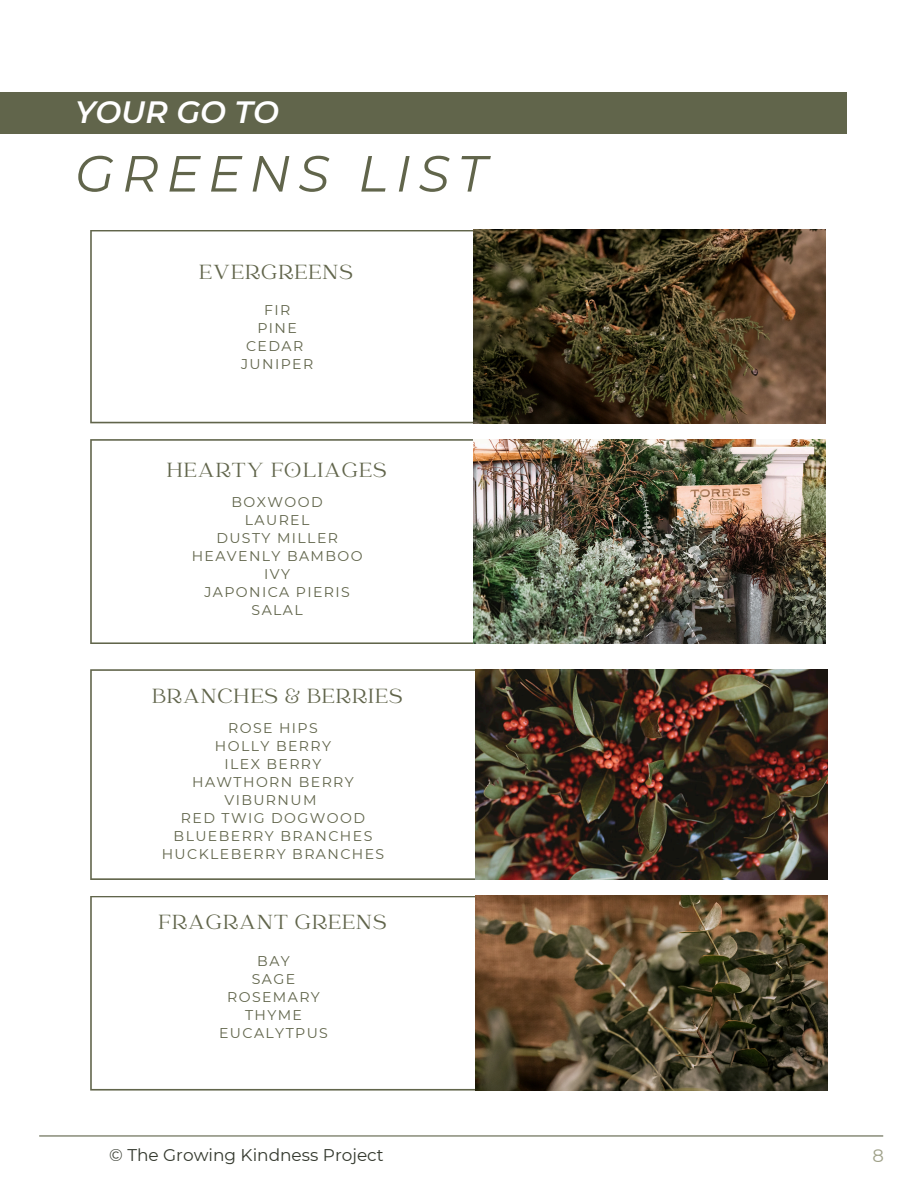
<style>
.page{position:relative;width:918px;height:1188px;background:#fff}
.page>*{position:absolute;margin:0;border:0;box-sizing:border-box;transform-origin:0 0}
.t1{font:italic 50.85px "Montserrat";letter-spacing:.15em;color:#61654b}
.t2{font:italic 600 30.75px "Montserrat";color:#fff}
.t3{font:22.5px "Catchy Mager";letter-spacing:.05em;color:#61654b}
.t4{font:18px "Montserrat";color:#9fa189}
.t5{font:16.95px "Montserrat";color:#34392e}
.t6{font:14.1px "Montserrat";letter-spacing:.1em;color:#61654b}
</style>
<div class="page">
<svg style="left:90px;top:230px;width:384px;height:193px"></svg>
<svg style="left:90px;top:669px;width:386px;height:211px"></svg>
<svg style="left:90px;top:439px;width:384px;height:205px"></svg>
<svg style="left:90px;top:896px;width:577px;height:195px"></svg>
<img style="left:474px;top:230px;width:352px;height:193px">
<img style="left:476px;top:896px;width:352px;height:194px">
<img style="left:474px;top:439px;width:352px;height:205px">
<img style="left:476px;top:669px;width:352px;height:211px">
<hr style="left:40px;top:1135px;width:843px;height:2px;background:#61654b">
<div style="left:0;top:92px;width:847px;height:41px;background:#61654b"></div>
<p class="t2" style="left:75px;top:93px;width:206px">YOUR GO TO</p>
<h2 class="t1" style="left:75px;top:142px;width:413px">GREENS LIST</h2>
<p class="t3" style="left:199px;top:261px;width:155px">EVERGREENS</p>
<h1 class="t6" style="left:264px;top:302px;width:28px">FIR</h1>
<h3 class="t6" style="left:257px;top:320px;width:41px">PINE</h3>
<p class="t6" style="left:246px;top:338px;width:59px">CEDAR</p>
<p class="t6" style="left:241px;top:356px;width:74px">JUNIPER</p>
<p class="t3" style="left:167px;top:459px;width:221px">HEARTY FOLIAGES</p>
<p class="t6" style="left:232px;top:493px;width:93px">BOXWOOD</p>
<p class="t6" style="left:245px;top:511px;width:66px">LAUREL</p>
<p class="t6" style="left:216px;top:529px;width:123px">DUSTY MILLER</p>
<p class="t6" style="left:192px;top:547px;width:172px">HEAVENLY BAMBOO</p>
<p class="t6" style="left:264px;top:565px;width:27px">IVY</p>
<h3 class="t6" style="left:204px;top:583px;width:147px">JAPONICA PIERIS</h3>
<p class="t6" style="left:252px;top:601px;width:53px">SALAL</p>
<p class="t3" style="left:152px;top:685px;width:252px">BRANCHES &amp; BERRIES</p>
<p class="t6" style="left:228px;top:719px;width:91px">ROSE HIPS</p>
<p class="t6" style="left:215px;top:737px;width:118px">HOLLY BERRY</p>
<p class="t6" style="left:225px;top:755px;width:99px">ILEX BERRY</p>
<p class="t6" style="left:192px;top:773px;width:163px">HAWTHORN BERRY</p>
<p class="t6" style="left:224px;top:791px;width:94px">VIBURNUM</p>
<p class="t6" style="left:181px;top:809px;width:186px">RED TWIG DOGWOOD</p>
<p class="t6" style="left:174px;top:827px;width:200px">BLUEBERRY BRANCHES</p>
<h3 class="t6" style="left:162px;top:845px;width:224px">HUCKLEBERRY BRANCHES</h3>
<p class="t3" style="left:159px;top:912px;width:229px">FRAGRANT GREENS</p>
<p class="t6" style="left:257px;top:952px;width:34px">BAY</p>
<p class="t6" style="left:252px;top:970px;width:45px">SAGE</p>
<h3 class="t6" style="left:227px;top:988px;width:94px">ROSEMARY</h3>
<p class="t6" style="left:245px;top:1006px;width:59px">THYME</p>
<p class="t6" style="left:219px;top:1024px;width:110px">EUCALYTPUS</p>
<p class="t5" style="left:109px;top:1144px;width:276px">© The Growing Kindness Project</p>
<h4 class="t4" style="left:872px;top:1145px;width:13px">8</h4>
</div>
